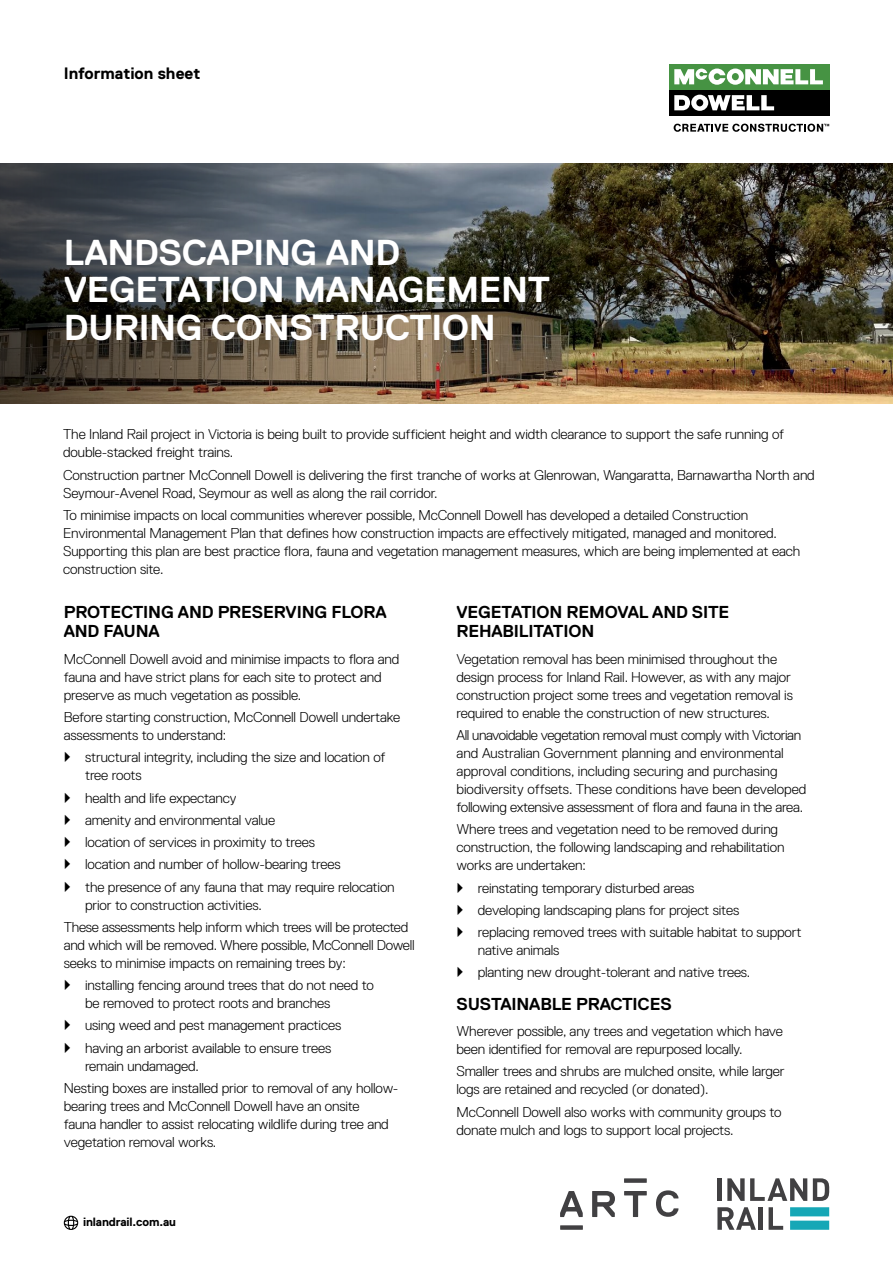
<style>
.page{position:relative;width:893px;height:1263px;background:#fff}
.page>*{position:absolute;margin:0;border:0;box-sizing:border-box;transform-origin:0 0}
.Title_reversed{font:700 36px/37.5px "Replica LL";letter-spacing:-.01em;color:#fff}
.t1{font:700 17.25px/19.5px "Replica LL";letter-spacing:-.01em;color:#000}
.Name_of_template{font:700 16.5px "Replica LL";color:#000}
.body{font:300 14.25px/18px "Replica LL";letter-spacing:-.01em;color:#000}
.URL_footer{font:700 12px "Replica LL";letter-spacing:-.01em;color:#000}
</style>
<div class="page">
<div style="left:669px;top:64px;width:160px;height:26px;background:#469343"></div>
<div style="left:669px;top:90px;width:160px;height:26px;background:#000"></div>
<svg style="left:674px;top:69px;width:149px;height:16px"></svg>
<svg style="left:674px;top:95px;width:100px;height:16px"></svg>
<svg style="left:674px;top:124px;width:155px;height:8px"></svg>
<div style="left:717px;top:1178px;width:5px;height:23px;background:#414042"></div>
<svg style="left:727px;top:1178px;width:80px;height:23px"></svg>
<svg style="left:813px;top:1178px;width:16px;height:23px"></svg>
<svg style="left:717px;top:1207px;width:39px;height:23px"></svg>
<hr style="left:759px;top:1207px;width:4px;height:23px;background:#414042">
<svg style="left:769px;top:1207px;width:14px;height:23px"></svg>
<svg style="left:790px;top:1207px;width:39px;height:23px"></svg>
<svg style="left:560px;top:1225px;width:23px;height:5px"></svg>
<svg style="left:624px;top:1178px;width:23px;height:5px"></svg>
<svg style="left:560px;top:1191px;width:23px;height:26px"></svg>
<svg style="left:624px;top:1191px;width:23px;height:26px"></svg>
<svg style="left:592px;top:1191px;width:23px;height:26px"></svg>
<svg style="left:656px;top:1190px;width:23px;height:27px"></svg>
<svg style="left:64px;top:1216px;width:14px;height:14px"></svg>
<img style="left:632px;top:164px;width:261px;height:240px">
<img style="left:272px;top:164px;width:360px;height:240px">
<svg style="left:0;top:164px;width:272px;height:240px;background:#42413f"></svg>
<p class="Name_of_template" style="left:64px;top:65px;width:138px">Information sheet</p>
<h1 class="Title_reversed" style="left:64px;top:234px;width:488px">LANDSCAPING AND<br>VEGETATION MANAGEMENT<br>DURING CONSTRUCTION</h1>
<p class="body" style="left:63px;top:426px;width:722px">The Inland Rail project in Victoria is being built to provide sufficient height and width clearance to support the safe running of double-stacked freight trains.</p>
<p class="body" style="left:63px;top:466px;width:753px">Construction partner McConnell Dowell is delivering the first tranche of works at Glenrowan, Wangaratta, Barnawartha North and<br>Seymour-Avenel Road, Seymour as well as along the rail corridor.</p>
<p class="body" style="left:63px;top:506px;width:739px">To minimise impacts on local communities wherever possible, McConnell Dowell has developed a detailed Construction Environmental Management Plan that defines how construction impacts are effectively mitigated, managed and monitored.<br>Supporting this plan are best practice flora, fauna and vegetation management measures, which are being implemented at each construction site.</p>
<h2 class="t1" style="left:64px;top:602px;width:324px">PROTECTING AND PRESERVING FLORA<br>AND FAUNA</h2>
<p class="body" style="left:64px;top:650px;width:337px">McConnell Dowell avoid and minimise impacts to flora and fauna and have strict plans for each site to protect and preserve as much vegetation as possible.</p>
<p class="body" style="left:64px;top:708px;width:338px">Before starting construction, McConnell Dowell undertake assessments to understand:</p>
<p class="body" style="left:85px;top:748px;width:302px">structural integrity, including the size and location of tree roots</p>
<p class="body" style="left:85px;top:789px;width:153px">health and life expectancy</p>
<p class="body" style="left:85px;top:811px;width:192px">amenity and environmental value</p>
<p class="body" style="left:85px;top:833px;width:231px">location of services in proximity to trees</p>
<p class="body" style="left:85px;top:855px;width:257px">location and number of hollow-bearing trees</p>
<p class="body" style="left:85px;top:878px;width:311px">the presence of any fauna that may require relocation prior to construction activities.</p>
<p class="body" style="left:64px;top:918px;width:352px">These assessments help inform which trees will be protected and which will be removed. Where possible, McConnell Dowell seeks to minimise impacts on remaining trees by:</p>
<p class="body" style="left:85px;top:976px;width:290px">installing fencing around trees that do not need to be removed to protect roots and branches</p>
<p class="body" style="left:85px;top:1016px;width:258px">using weed and pest management practices</p>
<p class="body" style="left:85px;top:1039px;width:248px">having an arborist available to ensure trees remain undamaged.</p>
<p class="body" style="left:64px;top:1079px;width:336px">Nesting boxes are installed prior to removal of any hollow&shy;bearing trees and McConnell Dowell have an onsite<br>fauna handler to assist relocating wildlife during tree and vegetation removal works.</p>
<p class="URL_footer" style="left:83px;top:1215px;width:94px">inlandrail.com.au</p>
<h2 class="t1" style="left:456px;top:602px;width:274px">VEGETATION REMOVAL AND SITE<br>REHABILITATION</h2>
<p class="body" style="left:456px;top:650px;width:338px">Vegetation removal has been minimised throughout the design process for Inland Rail. However, as with any major construction project some trees and vegetation removal is required to enable the construction of new structures.</p>
<p class="body" style="left:456px;top:726px;width:351px">All unavoidable vegetation removal must comply with Victorian and Australian Government planning and environmental approval conditions, including securing and purchasing biodiversity offsets. These conditions have been developed following extensive assessment of flora and fauna in the area.</p>
<p class="body" style="left:456px;top:820px;width:329px">Where trees and vegetation need to be removed during construction, the following landscaping and rehabilitation works are undertaken:</p>
<p class="body" style="left:478px;top:879px;width:218px">reinstating temporary disturbed areas</p>
<p class="body" style="left:478px;top:901px;width:263px">developing landscaping plans for project sites</p>
<p class="body" style="left:478px;top:923px;width:325px">replacing removed trees with suitable habitat to support native animals</p>
<p class="body" style="left:478px;top:963px;width:274px">planting new drought-tolerant and native trees.</p>
<h2 class="t1" style="left:456px;top:994px;width:217px">SUSTAINABLE PRACTICES</h2>
<p class="body" style="left:456px;top:1022px;width:328px">Wherever possible, any trees and vegetation which have been identified for removal are repurposed locally.</p>
<p class="body" style="left:456px;top:1062px;width:330px">Smaller trees and shrubs are mulched onsite, while larger logs are retained and recycled (or donated).</p>
<p class="body" style="left:456px;top:1103px;width:327px">McConnell Dowell also works with community groups to donate mulch and logs to support local projects.</p>
</div>
